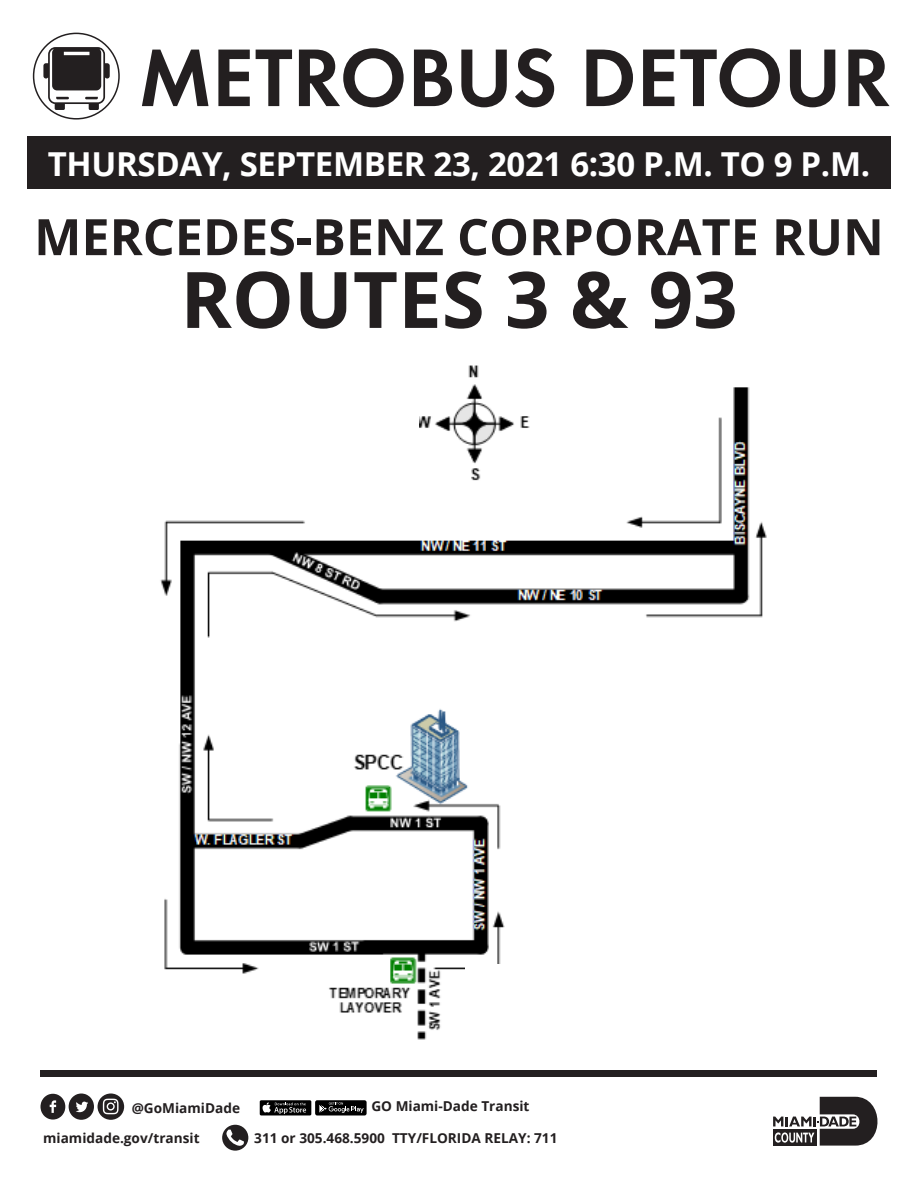
<style>
.page{position:relative;width:918px;height:1188px;background:#fff}
.page>*{position:absolute;margin:0;border:0;box-sizing:border-box;transform-origin:0 0}
.t1{font:600 84.75px "Futura PT";color:#231f20}
.t2{font:700 78px "Open Sans";color:#231f20}
.t3{font:700 50.25px "Open Sans";color:#231f20}
.t4{font:700 33px "Open Sans";letter-spacing:-.01em;color:#fff}
.t5{font:700 13.65px "Open Sans";color:#231f20}
</style>
<div class="page">
<div style="left:33px;top:33px;width:87px;height:87px;border:2px solid #231f20;border-radius:50%"></div>
<svg style="left:43px;top:47px;width:67px;height:63px"></svg>
<svg style="left:773px;top:1097px;width:105px;height:49px"></svg>
<div style="left:40px;top:1070px;width:838px;height:7px;background:#231f20"></div>
<div style="left:315px;top:1100px;width:52px;height:15px;background:#000;border-radius:2px"></div>
<svg style="left:319px;top:1102px;width:45px;height:11px"></svg>
<div style="left:260px;top:1100px;width:51px;height:15px;background:#000;border-radius:2px"></div>
<svg style="left:262px;top:1102px;width:44px;height:12px"></svg>
<svg style="left:41px;top:1094px;width:53px;height:26px"></svg>
<div style="left:98px;top:1094px;width:26px;height:26px;background:#231f20;border-radius:50%"></div>
<svg style="left:103px;top:1099px;width:16px;height:15px"></svg>
<div style="left:222px;top:1125px;width:26px;height:26px;background:#231f20;border-radius:50%"></div>
<svg style="left:226px;top:1130px;width:18px;height:16px"></svg>
<img style="left:160px;top:365px;width:607px;height:675px">
<div style="left:27px;top:137px;width:864px;height:52px;background:#231f20"></div>
<div style="left:540px;top:648px;width:290px;height:351px;background:#fff"></div>
<div style="left:466px;top:964px;width:391px;height:76px;background:#fff"></div>
<div style="left:54px;top:364px;width:364px;height:122px;background:#fff"></div>
<h1 class="t1" style="left:138px;top:25px;width:754px">METROBUS DETOUR</h1>
<p class="t4" style="left:48px;top:140px;width:824px">THURSDAY, SEPTEMBER 23, 2021 6:30 P.M. TO 9 P.M.</p>
<p class="t3" style="left:34px;top:201px;width:851px">MERCEDES-BENZ CORPORATE RUN</p>
<p class="t2" style="left:180px;top:245px;width:559px">ROUTES 3 &amp; 93</p>
<p class="t5" style="left:132px;top:1098px;width:110px">@GoMiamiDade</p>
<p class="t5" style="left:371px;top:1097px;width:160px">GO Miami-Dade Transit</p>
<p class="t5" style="left:43px;top:1128px;width:158px">miamidade.gov/transit</p>
<p class="t5" style="left:254px;top:1128px;width:305px">311 or 305.468.5900 TTY/FLORIDA RELAY: 711</p>
</div>
